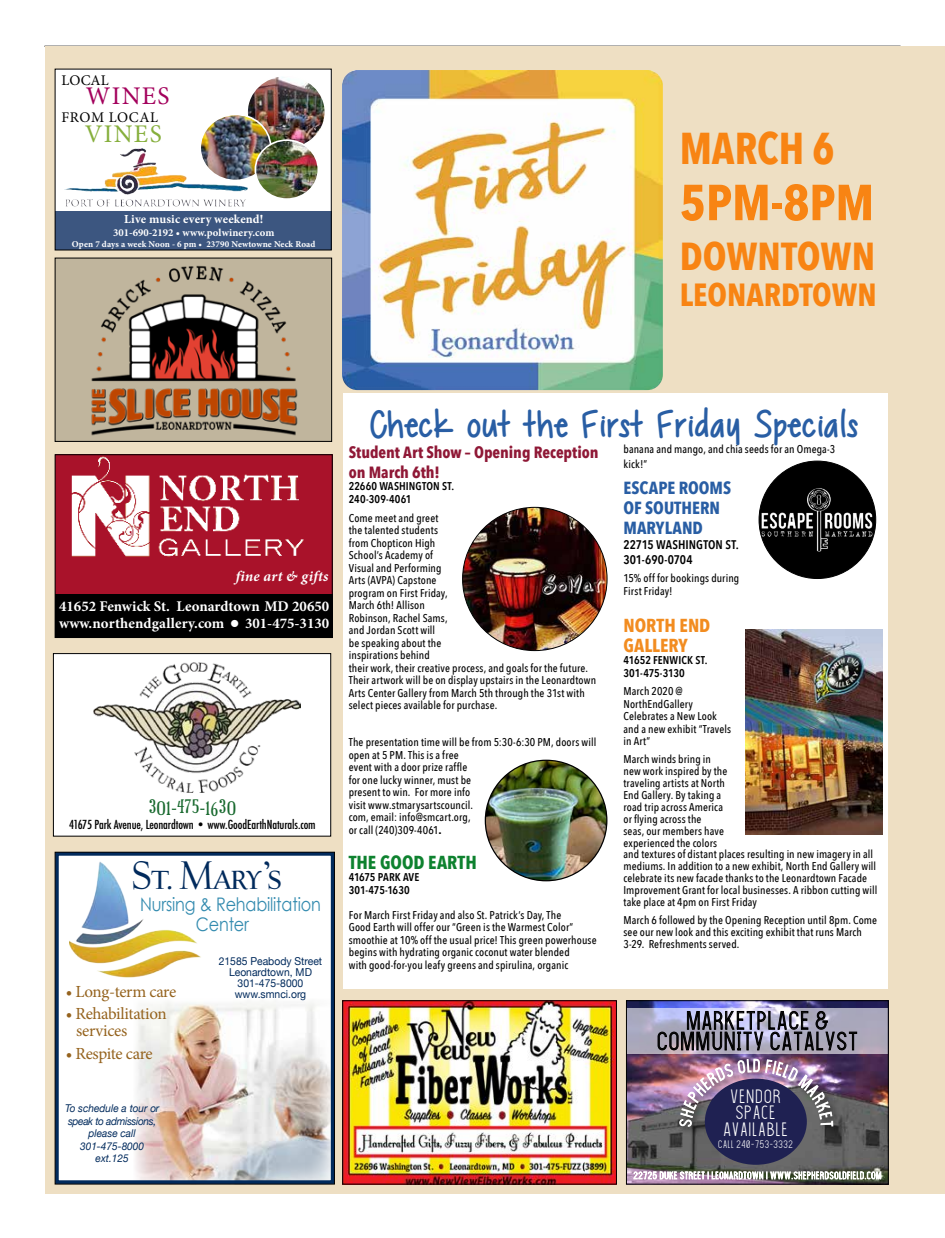
<style>
.page{position:relative;width:945px;height:1238px;background:#fff}
.page>*{position:absolute;margin:0;border:0;box-sizing:border-box;transform-origin:0 0}
.t1{font:700 50px "Avenir Next Condensed";color:#f88413}
.t2{font:48.75px "Chocolate Covered Raindrops";letter-spacing:.025em;color:#295ea4}
.t3{font:700 44.5px "Avenir Next Condensed";color:#f88413;scale:.94 1}
.t4{font:700 38.88px "Avenir Next Condensed";color:#f88413}
.t5{font:37.75px "Village Roman Smallcaps Titling";letter-spacing:-.025em;color:#002a5c;scale:.96 1}
.t6{font:700 32px "Avenir Next Condensed";color:#f88413}
.t7{font:25.38px "Minion Pro";letter-spacing:.05em;color:#86af3c}
.t8{font:25.38px "Minion Pro";letter-spacing:.05em;color:#a3005c}
.t9{font:24.25px/20.6px "The Light Font";color:#000;text-align:center;scale:.94 1}
.t10{font:18.75px/20.4px "Century Gothic";letter-spacing:-.01em;color:#338baf;scale:.86 1}
.t11{font:700 18.75px/20px "Avenir Next Condensed";color:#f28c20}
.t12{font:700 18.75px "Avenir Next Condensed";color:#0e822f}
.t13{font:18.5px/16.8px "The Light Font";color:#fff;text-align:center;scale:.94 1}
.t14{font:18.25px "Euphorigenic";letter-spacing:.05em;color:#18692e}
.t15{font:700 17.5px/20px "Avenir Next Condensed";color:#295ea4}
.t16{font:17px/17px "Minion Pro";letter-spacing:-.02em;color:#95631e}
.t17{font:700 16.25px/20px "Avenir Next Condensed";letter-spacing:-.005em;color:#8f1836}
.t18{font:700 14.75px/17.8px "Minion Pro";color:#fff}
.t19{font:14.75px "Minion Pro";letter-spacing:.03em;color:#000}
.t20{font:italic 700 14.75px "Minion Pro";letter-spacing:.02em;color:#fff}
.t21{font:600 12.5px/15px "Avenir Next Condensed";color:#000}
.t22{font:700 12.25px "Minion Pro";letter-spacing:.01em;color:#fff}
.t23{font:500 condensed 12.12px "Futura";letter-spacing:-.01em;color:#000}
.t24{font:500 11.25px/12.5px "Avenir Next Condensed";letter-spacing:.01em;color:#000}
.t25{font:600 11.25px/12.5px "Avenir Next Condensed";letter-spacing:.005em;color:#000}
.t26{font:10.88px/10.9px "Helvetica Neue";color:#002a5c;text-align:center;scale:.95 1}
.t27{font:italic 10.75px/12.4px "Helvetica Neue";color:#002a5c;text-align:center;scale:.94 1}
.t28{font:700 10.62px "Minion Pro";letter-spacing:.005em;color:#fff}
.t29{font:10.38px "The Light Font";color:#fff;scale:.94 1}
.t30{font:700 9px "Minion Pro";letter-spacing:.01em;color:#fff}
.s1{font-family:"Helvetica";font-weight:700;font-size:11.75px}
</style>
<div class="page">
<hr style="left:44px;top:46px;width:857px;height:1px;background:#000">
<div style="left:45px;top:46px;width:900px;height:1147px;background:#eedfc3"></div>
<div style="left:55px;top:69px;width:276px;height:181px;background:#fff"></div>
<div style="left:55px;top:212px;width:276px;height:38px;background:#3c5680"></div>
<img style="left:65px;top:148px;width:182px;height:59px">
<img style="left:249px;top:78px;width:74px;height:62px">
<div style="left:246px;top:75px;width:80px;height:74px;border:2px solid #fff;border-radius:50%"></div>
<img style="left:199px;top:114px;width:73px;height:68px">
<img style="left:255px;top:140px;width:61px;height:57px">
<div style="left:255px;top:139px;width:64px;height:61px;border:2px solid #fff;border-radius:50%"></div>
<img style="left:344px;top:1002px;width:271px;height:180px">
<div style="left:342px;top:1000px;width:275px;height:184px;border:1px solid #000"></div>
<div style="left:57px;top:593px;width:274px;height:43px;background:#000"></div>
<img style="left:57px;top:456px;width:274px;height:137px">
<div style="left:55px;top:454px;width:278px;height:184px;border:1px solid #000"></div>
<div style="left:55px;top:852px;width:279px;height:332px;background:#fff"></div>
<img style="left:134px;top:1002px;width:195px;height:176px">
<div style="left:55px;top:852px;width:279px;height:331px;border:4px solid #002a5c"></div>
<img style="left:69px;top:854px;width:132px;height:124px">
<div style="left:55px;top:852px;width:280px;height:332px;border:1px solid #000"></div>
<img style="left:628px;top:1002px;width:259px;height:180px">
<svg style="left:628px;top:1007px;width:259px;height:46px;background:#a9a5bb"></svg>
<svg style="left:633px;top:1167px;width:248px;height:15px;background:#989493"></svg>
<div style="left:705px;top:1078px;width:102px;height:86px;background:#1f2152;border-radius:50%"></div>
<div style="left:626px;top:1000px;width:263px;height:184px;border:1px solid #000"></div>
<div style="left:343px;top:393px;width:545px;height:595px;background:#fff"></div>
<div style="left:53px;top:653px;width:278px;height:183px;background:#fff"></div>
<div style="left:53px;top:653px;width:278px;height:183px;border:1px solid #000"></div>
<img style="left:94px;top:663px;width:207px;height:129px">
<div style="left:55px;top:258px;width:277px;height:183px;background:#c0b59d"></div>
<div style="left:55px;top:258px;width:277px;height:184px;border:1px solid #000"></div>
<img style="left:91px;top:265px;width:207px;height:171px">
<img style="left:486px;top:761px;width:121px;height:119px">
<img style="left:463px;top:507px;width:143px;height:143px">
<img style="left:746px;top:629px;width:136px;height:205px">
<div style="left:759px;top:461px;width:117px;height:117px;background:#000;border-radius:50%"></div>
<img style="left:759px;top:483px;width:117px;height:73px">
<img style="left:342px;top:70px;width:321px;height:320px">
<img style="left:658px;top:1000px;width:199px;height:151px">
<h3 class="t19" style="left:62px;top:70px;width:49px">LOCAL</h3>
<h3 class="t19" style="left:62px;top:107px;width:98px">FROM LOCAL</h3>
<h3 class="t7" style="left:85px;top:116px;width:79px">VINES</h3>
<h3 class="t8" style="left:86px;top:79px;width:85px">WINES</h3>
<p class="t22" style="left:124px;top:211px;width:141px">Live music every weekend!</p>
<p class="t28" style="left:113px;top:225px;width:163px">301-690-2192 • www.polwinery.com</p>
<p class="t30" style="left:72px;top:238px;width:245px">Open 7 days a week Noon - 6 pm • 23790 Newtowne Neck Road</p>
<h3 class="t3" style="left:680px;top:121px;width:166px">MARCH 6</h3>
<h1 class="t1" style="left:680px;top:172px;width:196px">5PM-8PM</h1>
<h3 class="t4" style="left:680px;top:233px;width:197px">DOWNTOWN</h3>
<h3 class="t6" style="left:680px;top:275px;width:198px">LEONARDTOWN</h3>
<h3 class="t20" style="left:236px;top:566px;width:94px">fine art &amp; gifts</h3>
<h3 class="t18" style="left:59px;top:597px;width:272px">41652 Fenwick St. Leonardtown MD 20650 www.northendgallery.com ● 301-475-3130</h3>
<h3 class="t14" style="left:149px;top:797px;width:88px">301-475-1630</h3>
<p class="t23" style="left:69px;top:816px;width:248px">41675 Park Avenue, Leonardtown • www.GoodEarthNaturals.com</p>
<h3 class="t5" style="left:132px;top:852px;width:158px">St. Mary’s</h3>
<h3 class="t10" style="left:196px;top:893px;width:147px;text-indent:-56px">Nursing &amp; Rehabilitation<br>Center</h3>
<h3 class="t16" style="left:66px;top:983px;width:112px">• Long-term care</h3>
<h3 class="t16" style="left:76px;top:1005px;width:92px;text-indent:-11px">• Rehabilitation services</h3>
<h3 class="t16" style="left:66px;top:1045px;width:89px">• Respite care</h3>
<p class="t27" style="left:65px;top:1103px;width:102px">To schedule a tour or speak to admissions, please call<br>301-475-8000 ext.125</p>
<p class="t26" style="left:219px;top:956px;width:110px">21585 Peabody Street<br>Leonardtown, MD<br>301-475-8000 www.smnci.org</p>
<h2 class="t2" style="left:361px;top:401px;width:490px">Check out the First Friday Specials</h2>
<p class="t24" style="left:624px;top:442px;width:213px;line-height:14.6px">banana and mango, and chia seeds for an Omega-3 kick!”</p>
<h3 class="t15" style="left:624px;top:477px;width:109px">ESCAPE ROOMS<br>OF SOUTHERN<br>MARYLAND</h3>
<p class="t21" style="left:624px;top:536px;width:117px">22715 WASHINGTON ST.<br>301-690-0704</p>
<p class="t24" style="left:624px;top:572px;width:117px">15% off for bookings during<br>First Friday!</p>
<h3 class="t11" style="left:624px;top:615px;width:88px">NORTH END<br>GALLERY</h3>
<p class="t25" style="left:624px;top:654px;width:86px">41652 FENWICK ST.<br>301-475-3130</p>
<p class="t24" style="left:624px;top:685px;width:109px">March 2020 @<br>NorthEndGallery<br>Celebrates a New Look and a new exhibit “Travels in Art”</p>
<p class="t24" style="left:624px;top:753px;width:255px;line-height:11.9px">March winds bring in<br>new work inspired by the<br>traveling artists at North<br>End Gallery. By taking a<br>road trip across America<br>or flying across the<br>seas, our members have<br>experienced the colors<br>and textures of distant places resulting in new imagery in all mediums. In addition to a new exhibit, North End Gallery will celebrate its new facade thanks to the Leonardtown Facade Improvement Grant for local businesses. A ribbon cutting will take place at 4pm on First Friday</p>
<p class="t24" style="left:624px;top:914px;width:255px;line-height:11.9px">March 6 followed by the Opening Reception until 8pm. Come see our new look and this exciting exhibit that runs March<br>3-29. Refreshments served.</p>
<h3 class="t17" style="left:349px;top:442px;width:251px">Student Art Show – Opening Reception on March 6th!</h3>
<p class="t25" style="left:349px;top:480px;width:107px">22660 WASHINGTON ST.<br>240-309-4061</p>
<p class="t24" style="left:349px;top:511px;width:249px">Come meet and greet<br>the talented students<br>from Chopticon High<br>School’s Academy of<br>Visual and Performing<br>Arts (AVPA) Capstone<br>program on First Friday,<br>March 6th! Allison<br>Robinson, Rachel Sams,<br>and Jordan Scott will<br>be speaking about the<br>inspirations behind<br>their work, their creative process, and goals for the future.<br>Their artwork will be on display upstairs in the Leonardtown<br>Arts Center Gallery from March 5th through the 31st with select pieces available for purchase.</p>
<p class="t24" style="left:349px;top:736px;width:249px">The presentation time will be from 5:30-6:30 PM, doors will open at 5 PM. This is a free<br>event with a door prize raffle<br>for one lucky winner, must be<br>present to win. For more info<br>visit www.stmarysartscouncil.<br>com, email: info@smcart.org,<br>or call (240)309-4061<span class="s1">.</span></p>
<h3 class="t12" style="left:349px;top:850px;width:130px">THE GOOD EARTH</h3>
<p class="t25" style="left:349px;top:870px;width:72px">41675 PARK AVE<br>301-475-1630</p>
<p class="t24" style="left:349px;top:908px;width:249px">For March First Friday and also St. Patrick’s Day, The<br>Good Earth will offer our “Green is the Warmest Color” smoothie at 10% off the usual price! This green powerhouse begins with hydrating organic coconut water blended<br>with good-for-you leafy greens and spirulina, organic</p>
<h3 class="t9" style="left:656px;top:1010px;width:216px">MARKETPLACE &amp;<br>COMMUNITY CATALYST</h3>
<h3 class="t13" style="left:723px;top:1088px;width:71px">VENDOR<br>SPACE<br>AVAILABLE</h3>
<p class="t29" style="left:718px;top:1139px;width:82px">CALL 240-753-3332</p>
</div>
